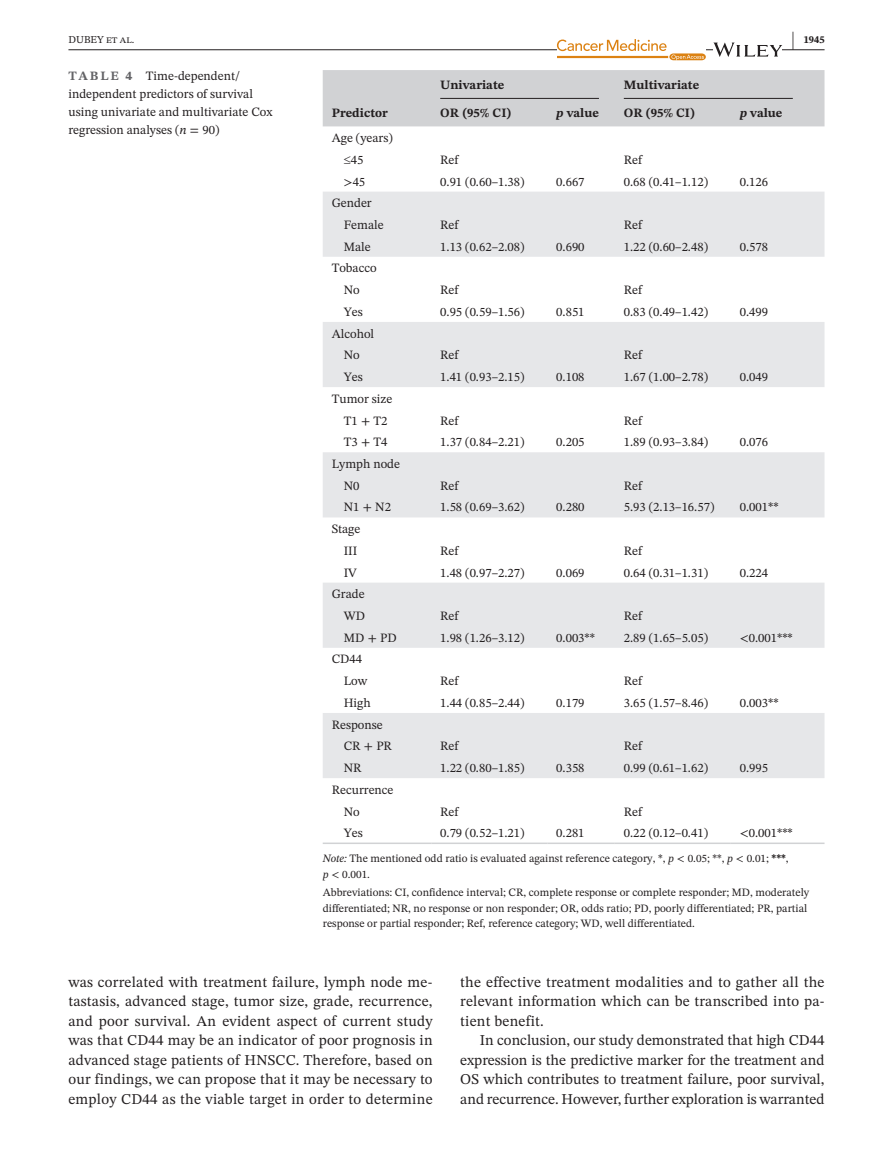
<style>
.page{position:relative;width:893px;height:1174px;background:#fff}
.page>*{position:absolute;margin:0;border:0;box-sizing:border-box;transform-origin:0 0}
.t1{font:700 21px "STIX Two Text";color:#231f20;scale:.42 1}
.t2{font:15px/19.5px "STIX Two Text";letter-spacing:.015em;color:#231f20;text-align:justify}
.t3{font:12.75px/21.8px "STIX Two Text";color:#231f20}
.t4{font:700 12.75px "STIX Two Text";color:#231f20}
.t5{font:11.25px/15.8px "STIX Two Text";color:#231f20}
.t6{font:10.5px "STIX Two Text";color:#231f20}
.t7{font:700 10.5px "STIX Two Text";color:#231f20}
.s1{font-weight:700;color:#636366}
.s2{font-style:italic}
.s3{font-weight:700}
</style>
<div class="page">
<hr style="left:68px;top:49px;width:756px;height:1px;background:#231f20">
<svg style="left:557px;top:39px;width:149px;height:21px"></svg>
<svg style="left:713px;top:43px;width:69px;height:14px"></svg>
<div style="left:323px;top:70px;width:501px;height:56px;background:#d1d2d4"></div>
<svg style="left:323px;top:192px;width:501px;height:586px;fill:#e6e7e9"></svg>
<hr style="left:323px;top:842px;width:108px;height:2px;background:#d1d2d4">
<hr style="left:431px;top:842px;width:116px;height:2px;background:#d1d2d4">
<hr style="left:547px;top:842px;width:68px;height:2px;background:#d1d2d4">
<hr style="left:615px;top:842px;width:116px;height:2px;background:#d1d2d4">
<hr style="left:731px;top:842px;width:93px;height:2px;background:#d1d2d4">
<hr style="left:440px;top:98px;width:159px;height:1px;background:#231f20">
<hr style="left:624px;top:98px;width:169px;height:1px;background:#231f20">
<h1 class="t1" style="left:792px;top:24px;width:8px">|</h1>
<p class="t6" style="left:68px;top:32px;width:67px">DUBEY et al.</p>
<p class="t7" style="left:804px;top:32px;width:22px">1945</p>
<p class="t3" style="left:68px;top:66px;width:206px;line-height:18px"><span class="s1">TABLE 4</span> Time-dependent/ independent predictors of survival using univariate and multivariate Cox regression analyses (<span class="s2">n</span> = 90)</p>
<p class="t4" style="left:332px;top:104px;width:58px">Predictor</p>
<p class="t3" style="left:344px;top:127px;width:51px;text-indent:-12px">Age (years) ≤45</p>
<p class="t4" style="left:440px;top:76px;width:66px">Univariate</p>
<p class="t4" style="left:624px;top:76px;width:77px">Multivariate</p>
<p class="t4" style="left:440px;top:104px;width:73px">OR (95% CI)</p>
<p class="t4" style="left:556px;top:104px;width:44px"><span class="s2">p</span> value</p>
<p class="t4" style="left:624px;top:104px;width:73px">OR (95% CI)</p>
<p class="t4" style="left:740px;top:104px;width:44px"><span class="s2">p</span> value</p>
<p class="t3" style="left:440px;top:149px;width:20px">Ref</p>
<p class="t3" style="left:624px;top:149px;width:20px">Ref</p>
<p class="t3" style="left:344px;top:170px;width:23px">&gt;45</p>
<p class="t3" style="left:440px;top:170px;width:86px">0.91 (0.60–1.38)</p>
<p class="t3" style="left:556px;top:170px;width:30px">0.667</p>
<p class="t3" style="left:624px;top:170px;width:86px">0.68 (0.41–1.12)</p>
<p class="t3" style="left:740px;top:170px;width:30px">0.126</p>
<p class="t3" style="left:344px;top:192px;width:41px;text-indent:-12px">Gender<br>Female</p>
<p class="t3" style="left:440px;top:214px;width:20px">Ref</p>
<p class="t3" style="left:624px;top:214px;width:20px">Ref</p>
<p class="t3" style="left:344px;top:235px;width:29px">Male</p>
<p class="t3" style="left:440px;top:235px;width:86px">1.13 (0.62–2.08)</p>
<p class="t3" style="left:556px;top:235px;width:30px">0.690</p>
<p class="t3" style="left:624px;top:235px;width:86px">1.22 (0.60–2.48)</p>
<p class="t3" style="left:740px;top:235px;width:30px">0.578</p>
<p class="t3" style="left:332px;top:257px;width:46px;text-align:center">Tobacco<br>No</p>
<p class="t3" style="left:440px;top:279px;width:20px">Ref</p>
<p class="t3" style="left:624px;top:279px;width:20px">Ref</p>
<p class="t3" style="left:344px;top:301px;width:21px">Yes</p>
<p class="t3" style="left:440px;top:301px;width:86px">0.95 (0.59–1.56)</p>
<p class="t3" style="left:556px;top:301px;width:30px">0.851</p>
<p class="t3" style="left:624px;top:301px;width:86px">0.83 (0.49–1.42)</p>
<p class="t3" style="left:740px;top:301px;width:30px">0.499</p>
<p class="t3" style="left:332px;top:322px;width:44px;text-align:center">Alcohol<br>No</p>
<p class="t3" style="left:440px;top:344px;width:20px">Ref</p>
<p class="t3" style="left:624px;top:344px;width:20px">Ref</p>
<p class="t3" style="left:344px;top:366px;width:21px">Yes</p>
<p class="t3" style="left:440px;top:366px;width:86px">1.41 (0.93–2.15)</p>
<p class="t3" style="left:556px;top:366px;width:30px">0.108</p>
<p class="t3" style="left:624px;top:366px;width:86px">1.67 (1.00–2.78)</p>
<p class="t3" style="left:740px;top:366px;width:30px">0.049</p>
<p class="t3" style="left:332px;top:387px;width:62px;text-align:center">Tumor size<br>T1 + T2</p>
<p class="t3" style="left:440px;top:409px;width:20px">Ref</p>
<p class="t3" style="left:624px;top:409px;width:20px">Ref</p>
<p class="t3" style="left:344px;top:431px;width:45px">T3 + T4</p>
<p class="t3" style="left:440px;top:431px;width:86px">1.37 (0.84–2.21)</p>
<p class="t3" style="left:556px;top:431px;width:30px">0.205</p>
<p class="t3" style="left:624px;top:431px;width:86px">1.89 (0.93–3.84)</p>
<p class="t3" style="left:740px;top:431px;width:30px">0.076</p>
<p class="t3" style="left:344px;top:453px;width:58px;text-indent:-12px">Lymph node<br>N0</p>
<p class="t3" style="left:440px;top:474px;width:20px">Ref</p>
<p class="t3" style="left:624px;top:474px;width:20px">Ref</p>
<p class="t3" style="left:344px;top:496px;width:49px">N1 + N2</p>
<p class="t3" style="left:440px;top:496px;width:86px">1.58 (0.69–3.62)</p>
<p class="t3" style="left:556px;top:496px;width:30px">0.280</p>
<p class="t3" style="left:624px;top:496px;width:92px">5.93 (2.13–16.57)</p>
<p class="t3" style="left:740px;top:496px;width:40px">0.001**</p>
<p class="t3" style="left:332px;top:518px;width:30px;text-align:right">Stage<br>III</p>
<p class="t3" style="left:440px;top:539px;width:20px">Ref</p>
<p class="t3" style="left:624px;top:539px;width:20px">Ref</p>
<p class="t3" style="left:344px;top:561px;width:15px">IV</p>
<p class="t3" style="left:440px;top:561px;width:86px">1.48 (0.97–2.27)</p>
<p class="t3" style="left:556px;top:561px;width:30px">0.069</p>
<p class="t3" style="left:624px;top:561px;width:86px">0.64 (0.31–1.31)</p>
<p class="t3" style="left:740px;top:561px;width:30px">0.224</p>
<p class="t3" style="left:332px;top:583px;width:35px;text-align:right">Grade<br>WD</p>
<p class="t3" style="left:440px;top:605px;width:20px">Ref</p>
<p class="t3" style="left:624px;top:605px;width:20px">Ref</p>
<p class="t3" style="left:344px;top:626px;width:54px">MD + PD</p>
<p class="t3" style="left:440px;top:626px;width:86px">1.98 (1.26–3.12)</p>
<p class="t3" style="left:556px;top:626px;width:40px">0.003**</p>
<p class="t3" style="left:624px;top:626px;width:86px">2.89 (1.65–5.05)</p>
<p class="t3" style="left:740px;top:626px;width:54px">&lt;0.001***</p>
<p class="t3" style="left:344px;top:648px;width:25px;text-indent:-12px">CD44<br>Low</p>
<p class="t3" style="left:440px;top:670px;width:20px">Ref</p>
<p class="t3" style="left:624px;top:670px;width:20px">Ref</p>
<p class="t3" style="left:344px;top:691px;width:29px">High</p>
<p class="t3" style="left:440px;top:691px;width:86px">1.44 (0.85–2.44)</p>
<p class="t3" style="left:556px;top:691px;width:30px">0.179</p>
<p class="t3" style="left:624px;top:691px;width:86px">3.65 (1.57–8.46)</p>
<p class="t3" style="left:740px;top:691px;width:40px">0.003**</p>
<p class="t3" style="left:344px;top:713px;width:50px;text-indent:-12px">Response<br>CR + PR</p>
<p class="t3" style="left:440px;top:735px;width:20px">Ref</p>
<p class="t3" style="left:624px;top:735px;width:20px">Ref</p>
<p class="t3" style="left:344px;top:757px;width:19px">NR</p>
<p class="t3" style="left:440px;top:757px;width:86px">1.22 (0.80–1.85)</p>
<p class="t3" style="left:556px;top:757px;width:30px">0.358</p>
<p class="t3" style="left:624px;top:757px;width:86px">0.99 (0.61–1.62)</p>
<p class="t3" style="left:740px;top:757px;width:30px">0.995</p>
<p class="t3" style="left:344px;top:778px;width:51px;text-indent:-12px">Recurrence<br>No</p>
<p class="t3" style="left:440px;top:800px;width:20px">Ref</p>
<p class="t3" style="left:624px;top:800px;width:20px">Ref</p>
<p class="t3" style="left:344px;top:822px;width:21px">Yes</p>
<p class="t3" style="left:440px;top:822px;width:86px">0.79 (0.52–1.21)</p>
<p class="t3" style="left:556px;top:822px;width:30px">0.281</p>
<p class="t3" style="left:624px;top:822px;width:86px">0.22 (0.12–0.41)</p>
<p class="t3" style="left:740px;top:822px;width:54px">&lt;0.001***</p>
<p class="t5" style="left:323px;top:850px;width:467px"><span class="s2">Note:</span> The mentioned odd ratio is evaluated against reference category, *, <span class="s2">p</span> &lt; 0.05; **, <span class="s2">p</span> &lt; 0.01; <span class="s3">***</span>, <span class="s2">p</span> &lt; 0.001.</p>
<p class="t5" style="left:323px;top:884px;width:488px">Abbreviations: CI, confidence interval; CR, complete response or complete responder; MD, moderately differentiated; NR, no response or non responder; OR, odds ratio; PD, poorly differentiated; PR, partial response or partial responder; Ref, reference category; WD, well differentiated.</p>
<p class="t2" style="left:68px;top:972px;width:366px">was correlated with treatment failure, lymph node me&shy;tastasis, advanced stage, tumor size, grade, recurrence, and poor survival. An evident aspect of current study was that CD44 may be an indicator of poor prognosis in advanced stage patients of HNSCC. Therefore, based on our findings, we can propose that it may be necessary to employ CD44 as the viable target in order to determine</p>
<p class="t2" style="left:460px;top:972px;width:366px">the effective treatment modalities and to gather all the relevant information which can be transcribed into pa&shy;tient benefit.</p>
<p class="t2" style="left:460px;top:1030px;width:366px;text-indent:20px">In conclusion, our study demonstrated that high CD44 expression is the predictive marker for the treatment and OS which contributes to treatment failure, poor survival, and recurrence. However, further exploration is warranted</p>
</div>
